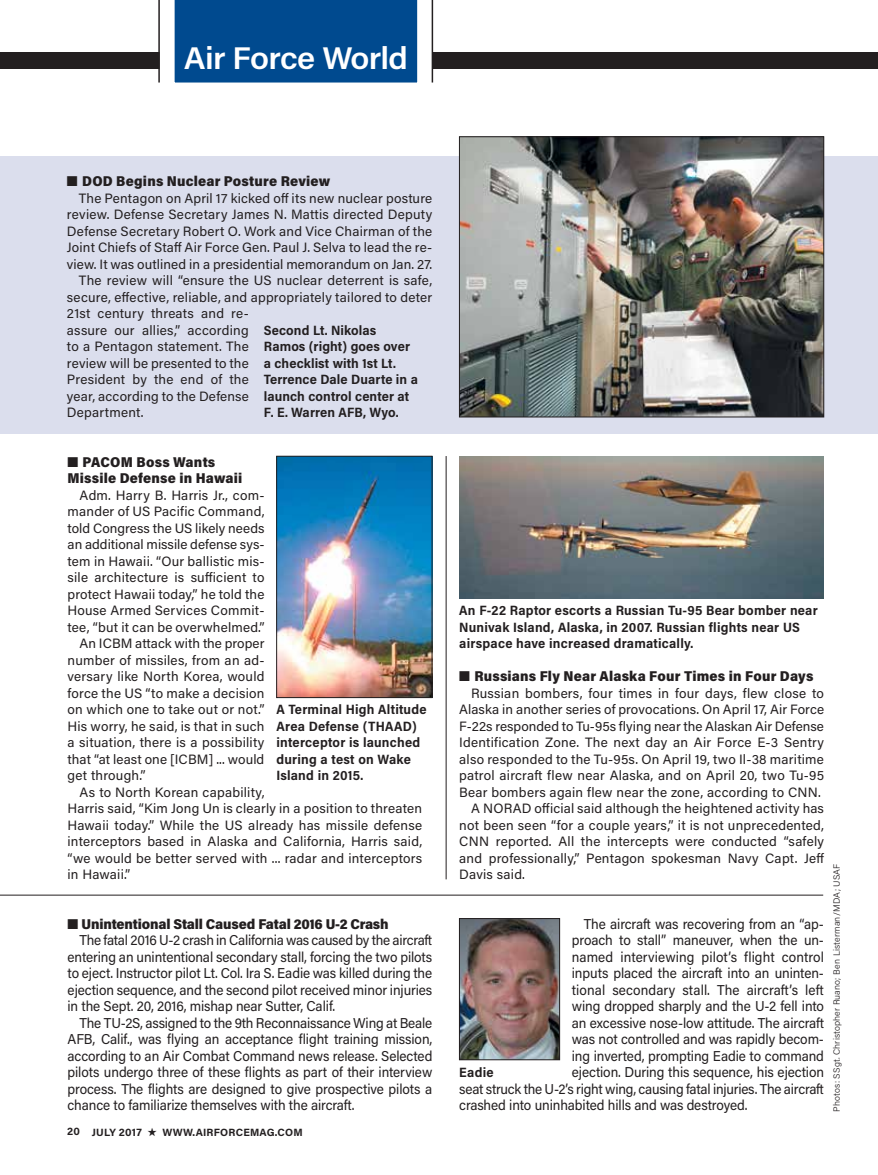
<style>
.page{position:relative;width:878px;height:1175px;background:#fff}
.page>*{position:absolute;margin:0;border:0;box-sizing:border-box;transform-origin:0 0}
.t1{font:600 31.5px "Acumin Pro Semi Cond";letter-spacing:-.02em;color:#fff;scale:1.1 1}
.t2{font:14.25px/16.5px "Acumin Pro";letter-spacing:-.005em;color:#231f20;text-align:justify;scale:.95 1}
.t3{font:900 14.25px/16.5px "Acumin Pro Semi Cond";letter-spacing:.01em;color:#231f20}
.t4{font:900 14.25px "Acumin Pro Semi Cond";letter-spacing:-.01em;color:#231f20}
.t5{font:13.5px "Acumin Pro";letter-spacing:.015em;color:#231f20}
.t6{font:700 13.5px/16.5px "Acumin Pro Semi Cond";letter-spacing:.015em;color:#231f20}
.t7{font:700 10.5px "Acumin Pro";letter-spacing:.02em;color:#231f20}
.t8{font:300 9px "Acumin Pro";letter-spacing:.02em;color:#231f20}
</style>
<div class="page">
<div style="left:0;top:53px;width:878px;height:16px;background:#231f20"></div>
<svg style="left:160px;top:0;width:272px;height:83px;background:#1c5d9b"></svg>
<hr style="left:431px;top:0;width:2px;height:82px;background:#231f20">
<hr style="left:158px;top:0;width:2px;height:82px;background:#231f20">
<hr style="left:0;top:894px;width:823px;height:1px;background:#231f20">
<hr style="left:446px;top:456px;width:1px;height:423px;background:#231f20">
<div style="left:0;top:156px;width:878px;height:278px;background:#dbdeed"></div>
<img style="left:461px;top:138px;width:361px;height:277px">
<div style="left:459px;top:136px;width:365px;height:281px;border:1px solid #231f20"></div>
<img style="left:461px;top:920px;width:97px;height:138px">
<div style="left:459px;top:918px;width:101px;height:142px;border:1px solid #231f20"></div>
<img style="left:278px;top:458px;width:152px;height:238px">
<div style="left:276px;top:456px;width:156px;height:242px;border:1px solid #231f20"></div>
<img style="left:459px;top:456px;width:365px;height:142px">
<h1 class="t1" style="left:184px;top:36px;width:205px">Air Force World</h1>
<p class="t3" style="left:67px;top:172px;width:265px">■■ DOD Begins Nuclear Posture Review</p>
<p class="t5" style="left:79px;top:188px;width:355px">The Pentagon on April 17 kicked off its new nuclear posture</p>
<p class="t5" style="left:67px;top:205px;width:367px">review. Defense Secretary James N. Mattis directed Deputy</p>
<p class="t5" style="left:67px;top:221px;width:367px">Defense Secretary Robert O. Work and Vice Chairman of the</p>
<p class="t5" style="left:67px;top:238px;width:367px">Joint Chiefs of Staff Air Force Gen. Paul J. Selva to lead the re-</p>
<p class="t5" style="left:67px;top:254px;width:367px">view. It was outlined in a presidential memorandum on Jan. 27.</p>
<p class="t5" style="left:79px;top:271px;width:355px">The review will “ensure the US nuclear deterrent is safe,</p>
<p class="t5" style="left:67px;top:287px;width:367px">secure, effective, reliable, and appropriately tailored to deter</p>
<p class="t5" style="left:67px;top:304px;width:183px">21st century threats and re-</p>
<p class="t5" style="left:67px;top:320px;width:183px">assure our allies,” according</p>
<p class="t5" style="left:67px;top:337px;width:183px">to a Pentagon statement. The</p>
<p class="t5" style="left:67px;top:353px;width:183px">review will be presented to the</p>
<p class="t5" style="left:67px;top:370px;width:183px">President by the end of the</p>
<p class="t5" style="left:67px;top:386px;width:183px">year, according to the Defense</p>
<p class="t5" style="left:67px;top:403px;width:78px">Department.</p>
<p class="t6" style="left:264px;top:321px;width:156px">Second Lt. Nikolas<br>Ramos (right) goes over a checklist with 1st Lt.<br>Terrence Dale Duarte in a launch control center at<br>F. E. Warren AFB, Wyo.</p>
<p class="t3" style="left:67px;top:453px;width:176px">■■ PACOM Boss Wants<br>Missile Defense in Hawaii</p>
<p class="t5" style="left:80px;top:485px;width:186px">Adm. Harry B. Harris Jr., com-</p>
<p class="t5" style="left:67px;top:502px;width:198px">mander of US Pacific Command,</p>
<p class="t5" style="left:67px;top:518px;width:198px">told Congress the US likely needs</p>
<p class="t5" style="left:67px;top:535px;width:198px">an additional missile defense sys-</p>
<p class="t5" style="left:67px;top:551px;width:198px">tem in Hawaii. “Our ballistic mis-</p>
<p class="t5" style="left:67px;top:568px;width:198px">sile architecture is sufficient to</p>
<p class="t5" style="left:67px;top:584px;width:198px">protect Hawaii today,” he told the</p>
<p class="t5" style="left:67px;top:601px;width:198px">House Armed Services Commit-</p>
<p class="t5" style="left:67px;top:617px;width:198px">tee, “but it can be overwhelmed.”</p>
<p class="t5" style="left:80px;top:634px;width:186px">An ICBM attack with the proper</p>
<p class="t5" style="left:67px;top:650px;width:198px">number of missiles, from an ad-</p>
<p class="t5" style="left:67px;top:667px;width:198px">versary like North Korea, would</p>
<p class="t5" style="left:67px;top:683px;width:198px">force the US “to make a decision</p>
<p class="t5" style="left:67px;top:700px;width:198px">on which one to take out or not.”</p>
<p class="t5" style="left:67px;top:716px;width:198px">His worry, he said, is that in such</p>
<p class="t5" style="left:67px;top:733px;width:198px">a situation, there is a possibility</p>
<p class="t5" style="left:67px;top:749px;width:198px">that “at least one [ICBM] ... would</p>
<p class="t5" style="left:67px;top:766px;width:80px">get through.”</p>
<p class="t5" style="left:80px;top:782px;width:186px">As to North Korean capability,</p>
<p class="t5" style="left:67px;top:799px;width:356px">Harris said, “Kim Jong Un is clearly in a position to threaten</p>
<p class="t5" style="left:67px;top:815px;width:356px">Hawaii today.” While the US already has missile defense</p>
<p class="t5" style="left:67px;top:832px;width:356px">interceptors based in Alaska and California, Harris said,</p>
<p class="t5" style="left:67px;top:848px;width:356px">“we would be better served with ... radar and interceptors</p>
<p class="t5" style="left:67px;top:865px;width:64px">in Hawaii.”</p>
<p class="t4" style="left:67px;top:914px;width:322px">■■ Unintentional Stall Caused Fatal 2016 U-2 Crash</p>
<p class="t2" style="left:68px;top:931px;width:385px;text-indent:12px">The fatal 2016 U-2 crash in California was caused by the aircraft entering an unintentional secondary stall, forcing the two pilots to eject. Instructor pilot Lt. Col. Ira S. Eadie was killed during the ejection sequence, and the second pilot received minor injuries in the Sept. 20, 2016, mishap near Sutter, Calif.</p>
<p class="t2" style="left:68px;top:1014px;width:385px;text-indent:12px">The TU-2S, assigned to the 9th Reconnaissance Wing at Beale AFB, Calif., was flying an acceptance flight training mission, according to an Air Combat Command news release. Selected pilots undergo three of these flights as part of their interview process. The flights are designed to give prospective pilots a chance to familiarize themselves with the aircraft.</p>
<p class="t6" style="left:276px;top:700px;width:152px">A Terminal High Altitude<br>Area Defense (THAAD) interceptor is launched during a test on Wake<br>Island in 2015.</p>
<p class="t7" style="left:67px;top:1124px;width:237px">20 JULY 2017 ★ WWW.AIRFORCEMAG.COM</p>
<p class="t6" style="left:459px;top:601px;width:360px">An F-22 Raptor escorts a Russian Tu-95 Bear bomber near<br>Nunivak Island, Alaska, in 2007. Russian flights near US airspace have increased dramatically.</p>
<p class="t3" style="left:459px;top:667px;width:355px">■■ Russians Fly Near Alaska Four Times in Four Days</p>
<p class="t5" style="left:471px;top:683px;width:354px">Russian bombers, four times in four days, flew close to</p>
<p class="t5" style="left:459px;top:700px;width:366px">Alaska in another series of provocations. On April 17, Air Force</p>
<p class="t5" style="left:459px;top:716px;width:366px">F-22s responded to Tu-95s flying near the Alaskan Air Defense</p>
<p class="t5" style="left:459px;top:733px;width:366px">Identification Zone. The next day an Air Force E-3 Sentry</p>
<p class="t5" style="left:459px;top:749px;width:366px">also responded to the Tu-95s. On April 19, two Il-38 maritime</p>
<p class="t5" style="left:459px;top:766px;width:366px">patrol aircraft flew near Alaska, and on April 20, two Tu-95</p>
<p class="t5" style="left:459px;top:782px;width:363px">Bear bombers again flew near the zone, according to CNN.</p>
<p class="t5" style="left:471px;top:799px;width:354px">A NORAD official said although the heightened activity has</p>
<p class="t5" style="left:459px;top:815px;width:366px">not been seen “for a couple years,” it is not unprecedented,</p>
<p class="t5" style="left:459px;top:832px;width:366px">CNN reported. All the intercepts were conducted “safely</p>
<p class="t5" style="left:459px;top:848px;width:366px">and professionally,” Pentagon spokesman Navy Capt. Jeff</p>
<p class="t5" style="left:459px;top:865px;width:67px">Davis said.</p>
<p class="t2" style="left:584px;top:915px;width:254px">The aircraft was recovering from an “ap-</p>
<p class="t2" style="left:572px;top:931px;width:267px">proach to stall” maneuver, when the un-</p>
<p class="t2" style="left:572px;top:948px;width:267px">named interviewing pilot’s flight control</p>
<p class="t2" style="left:572px;top:964px;width:267px">inputs placed the aircraft into an uninten-</p>
<p class="t2" style="left:572px;top:981px;width:267px">tional secondary stall. The aircraft’s left</p>
<p class="t2" style="left:572px;top:997px;width:267px">wing dropped sharply and the U-2 fell into</p>
<p class="t2" style="left:572px;top:1014px;width:267px">an excessive nose-low attitude. The aircraft</p>
<p class="t2" style="left:572px;top:1030px;width:267px">was not controlled and was rapidly becom-</p>
<p class="t2" style="left:572px;top:1047px;width:267px">ing inverted, prompting Eadie to command</p>
<p class="t2" style="left:572px;top:1063px;width:267px">ejection. During this sequence, his ejection</p>
<p class="t2" style="left:459px;top:1080px;width:385px">seat struck the U-2’s right wing, causing fatal injuries. The aircraft</p>
<p class="t2" style="left:459px;top:1096px;width:305px">crashed into uninhabited hills and was destroyed.</p>
<p class="t6" style="left:459px;top:1063px;width:36px">Eadie</p>
<p class="t8" style="left:830px;top:1111px;width:249px;rotate:-90deg">Photos: SSgt. Christopher Ruano; Ben Listerman/MDA; USAF</p>
</div>
